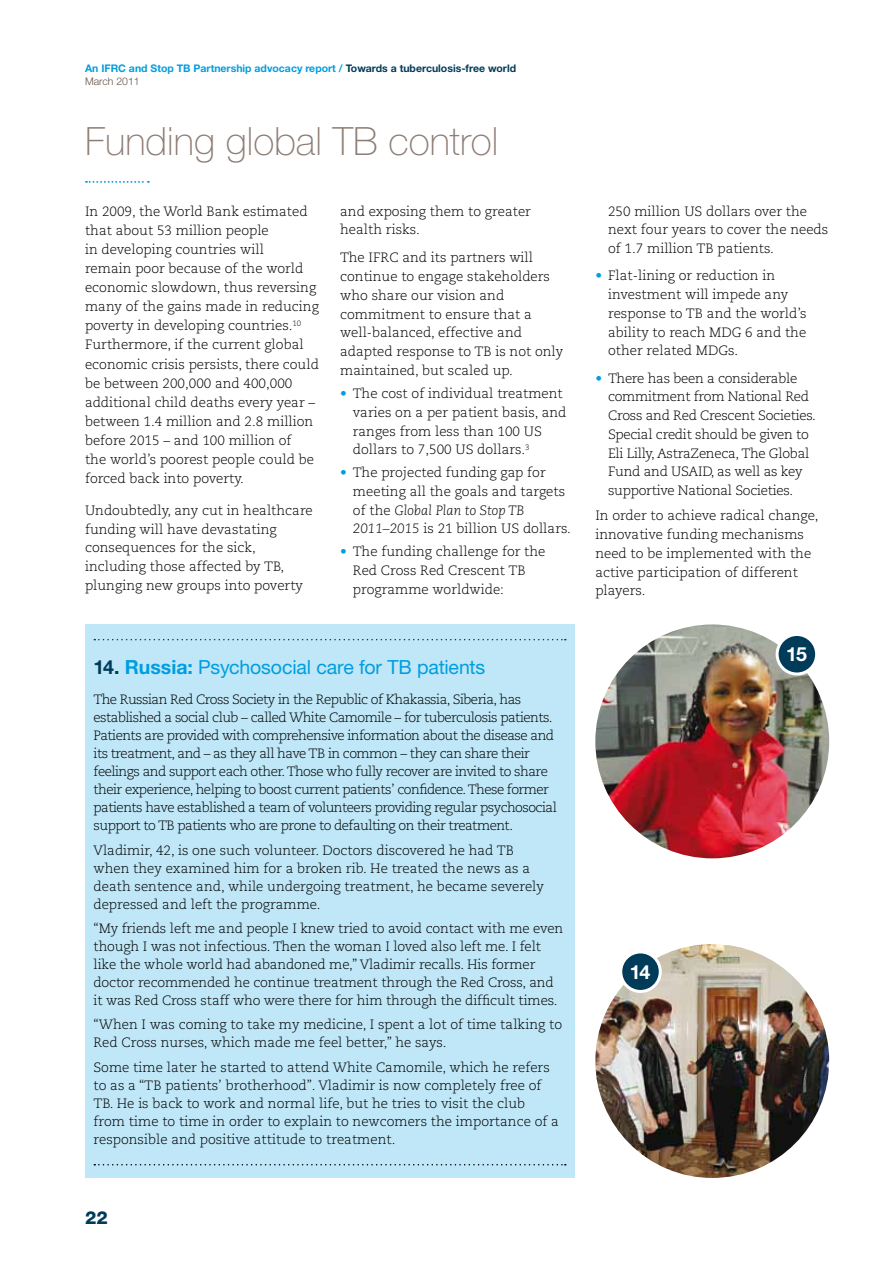
<style>
.page{position:relative;width:893px;height:1263px;background:#fff}
.page>*{position:absolute;margin:0;border:0;box-sizing:border-box;transform-origin:0 0}
.t1{font:100 39px "Helvetica Neue LT Std";color:#8d7d74}
.t2{font:19.5px "Helvetica Neue LT Std";letter-spacing:-.01em;color:#009ee0}
.t3{font:700 19.5px "Helvetica Neue LT Std";color:#fff}
.t4{font:800 18px "Helvetica Neue";color:#003b5a}
.t5{font:300 13.5px/18.8px "Caecilia LT Std";color:#000}
.t6{font:300 13.5px/18px "Caecilia LT Std";letter-spacing:-.04em;color:#000}
.t7{font:300 13.5px/18.8px "Caecilia LT Std";letter-spacing:-.02em;color:#000}
.t8{font:700 10.5px/12.6px "Helvetica Neue";color:#009ee0}
.s1{color:#003b5a}
.s2{font-weight:300;color:#695648}
.s3{color:#009ee0}
.s4{font-style:italic}
.s5{font-weight:700;color:#003b5a}
.s6{font-weight:700}
</style>
<div class="page">
<div style="left:85px;top:624px;width:489px;height:554px;background:#bfe7f7"></div>
<svg style="left:94px;top:639px;width:472px;height:1px"></svg>
<svg style="left:94px;top:1164px;width:472px;height:1px"></svg>
<img style="left:595px;top:944px;width:234px;height:234px;border-radius:117px">
<div style="left:621px;top:952px;width:39px;height:39px;background:#003b5a;border-radius:50%"></div>
<div style="left:619px;top:950px;width:43px;height:43px;border:3px solid #fff;border-radius:50%"></div>
<img style="left:595px;top:624px;width:234px;height:234px;border-radius:117px">
<div style="left:777px;top:634px;width:40px;height:40px;background:#003b5a;border-radius:50%"></div>
<div style="left:776px;top:633px;width:42px;height:42px;border:3px solid #fff;border-radius:50%"></div>
<svg style="left:86px;top:181px;width:63px;height:2px"></svg>
<p class="t8" style="left:85px;top:62px;width:433px">An IFRC and Stop TB Partnership advocacy report / <span class="s1">Towards a tuberculosis-free world<br></span><span class="s2">March 2011</span></p>
<h1 class="t1" style="left:85px;top:119px;width:415px">Funding global TB control</h1>
<p class="t5" style="left:85px;top:202px;width:235px;line-height:19.2px">In 2009, the World Bank estimated that about 53 million people<br>in developing countries will<br>remain poor because of the world economic slowdown, thus reversing many of the gains made in reducing poverty in developing countries.<sup>10<br></sup>Furthermore, if the current global economic crisis persists, there could be between 200,000 and 400,000 additional child deaths every year – between 1.4 million and 2.8 million before 2015 – and 100 million of<br>the world’s poorest people could be forced back into poverty.</p>
<p class="t5" style="left:85px;top:501px;width:229px">Undoubtedly, any cut in healthcare funding will have devastating consequences for the sick, including those affected by TB, plunging new groups into poverty</p>
<p class="t5" style="left:340px;top:202px;width:192px">and exposing them to greater health risks.</p>
<p class="t5" style="left:340px;top:249px;width:225px">The IFRC and its partners will continue to engage stakeholders who share our vision and commitment to ensure that a well-balanced, effective and adapted response to TB is not only maintained, but scaled up.</p>
<p class="t5" style="left:353px;top:384px;width:215px;text-indent:-13px"><span class="s3">•</span> The cost of individual treatment varies on a per patient basis, and ranges from less than 100 US dollars to 7,500 US dollars.<sup>3</sup></p>
<p class="t5" style="left:353px;top:463px;width:220px;text-indent:-13px"><span class="s3">•</span> The projected funding gap for meeting all the goals and targets of the <span class="s4">Global Plan to Stop TB<br>2011–2015</span> is 21 billion US dollars.</p>
<p class="t5" style="left:353px;top:543px;width:194px;text-indent:-13px"><span class="s3">•</span> The funding challenge for the<br>Red Cross Red Crescent TB programme worldwide:</p>
<h2 class="t2" style="left:94px;top:655px;width:393px"><span class="s5">14.</span> <span class="s6">Russia:</span> Psychosocial care for TB patients</h2>
<p class="t6" style="left:94px;top:691px;width:465px">The Russian Red Cross Society in the Republic of Khakassia, Siberia, has established a social club – called White Camomile – for tuberculosis patients.<br>Patients are provided with comprehensive information about the disease and its treatment, and – as they all have TB in common – they can share their feelings and support each other. Those who fully recover are invited to share their experience, helping to boost current patients’ confidence. These former patients have established a team of volunteers providing regular psychosocial support to TB patients who are prone to defaulting on their treatment.</p>
<p class="t5" style="left:94px;top:841px;width:452px;line-height:18px">Vladimir, 42, is one such volunteer. Doctors discovered he had TB when they examined him for a broken rib. He treated the news as a death sentence and, while undergoing treatment, he became severely depressed and left the programme.</p>
<p class="t5" style="left:94px;top:920px;width:471px;line-height:18px">“My friends left me and people I knew tried to avoid contact with me even though I was not infectious. Then the woman I loved also left me. I felt like the whole world had abandoned me,” Vladimir recalls. His former doctor recommended he continue treatment through the Red Cross, and it was Red Cross staff who were there for him through the difficult times.</p>
<p class="t5" style="left:94px;top:1016px;width:470px;line-height:18px">“When I was coming to take my medicine, I spent a lot of time talking to<br>Red Cross nurses, which made me feel better,” he says.</p>
<p class="t5" style="left:94px;top:1058px;width:467px;line-height:18px">Some time later he started to attend White Camomile, which he refers to as a “TB patients’ brotherhood”. Vladimir is now completely free of TB. He is back to work and normal life, but he tries to visit the club from time to time in order to explain to newcomers the importance of a responsible and positive attitude to treatment.</p>
<h3 class="t4" style="left:85px;top:1207px;width:24px">22</h3>
<p class="t5" style="left:608px;top:202px;width:222px">250 million US dollars over the next four years to cover the needs of 1.7 million TB patients.</p>
<p class="t5" style="left:608px;top:267px;width:200px;text-indent:-13px"><span class="s3">•</span> Flat-lining or reduction in investment will impede any response to TB and the world’s ability to reach MDG 6 and the other related MDGs.</p>
<p class="t7" style="left:608px;top:369px;width:209px;text-indent:-13px"><span class="s3">•</span> There has been a considerable commitment from National Red<br>Cross and Red Crescent Societies.<br>Special credit should be given to<br>Eli Lilly, AstraZeneca, The Global<br>Fund and USAID, as well as key supportive National Societies.</p>
<p class="t5" style="left:595px;top:506px;width:225px">In order to achieve radical change, innovative funding mechanisms need to be implemented with the active participation of different players.</p>
<h2 class="t3" style="left:630px;top:960px;width:22px">14</h2>
<h2 class="t3" style="left:786px;top:642px;width:22px">15</h2>
</div>
